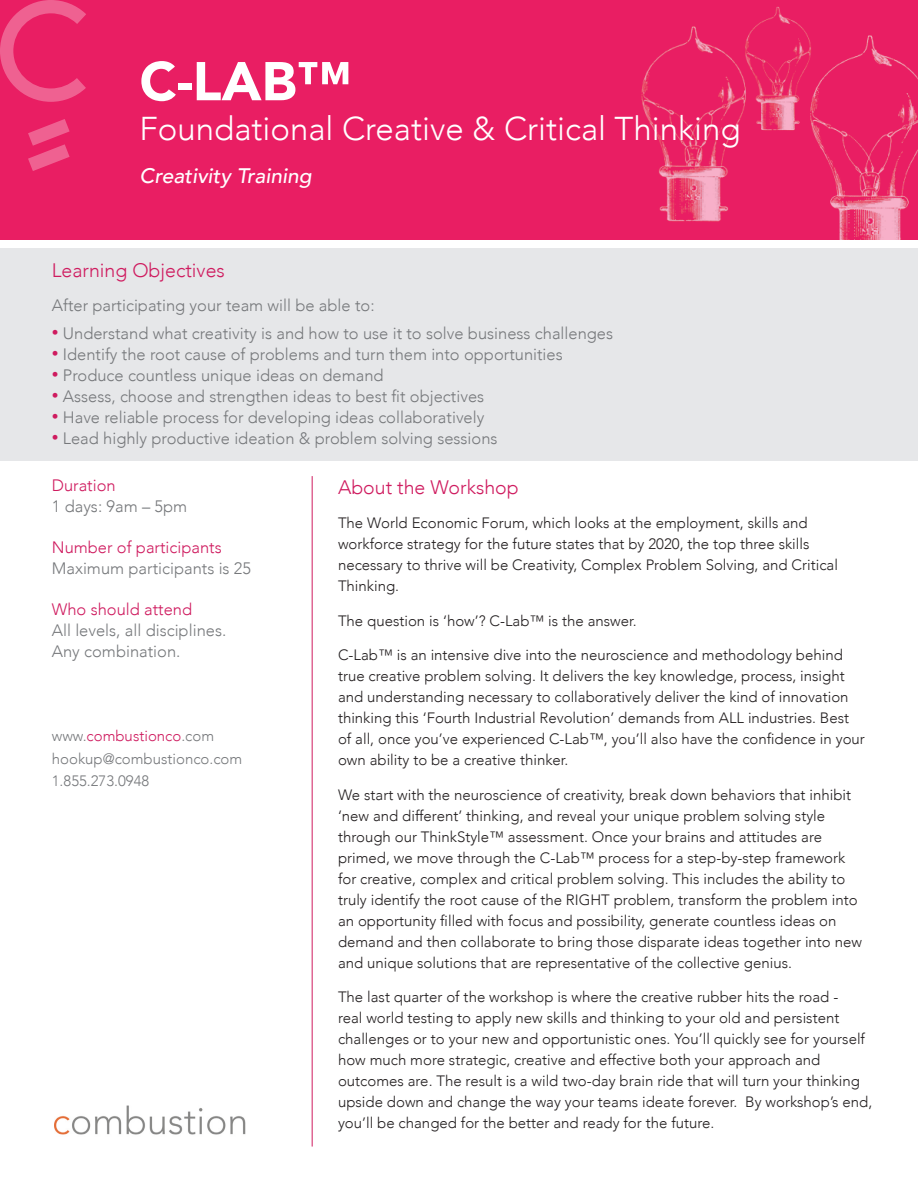
<style>
.page{position:relative;width:918px;height:1188px;background:#fff}
.page>*{position:absolute;margin:0;border:0;box-sizing:border-box;transform-origin:0 0}
.t1{font:900 54px "Avenir";color:#fff}
.t2{font:300 33px "Avenir";color:#fff}
.t3{font:italic 500 21px "Avenir";color:#fff}
.t4{font:300 19.5px "Avenir";color:#cf1b5f}
.t5{font:300 16.5px/21px "Avenir";color:#76787b}
.t6{font:300 15px/21px "Avenir";color:#231f20}
.t7{font:300 15px/22.5px "Avenir";color:#76787b}
.s1{font-size:13.5px;color:#cf1b5f}
.s2{color:#cf1b5f}
</style>
<div class="page">
<div style="left:0;top:0;width:918px;height:240px;background:#e91e63"></div>
<svg style="left:0;top:0;width:86px;height:103px;background:#ea3271"></svg>
<svg style="left:27px;top:118px;width:44px;height:53px;background:#eb3c77"></svg>
<div style="left:0;top:248px;width:918px;height:213px;background:#e6e7e9"></div>
<img style="left:54px;top:1105px;width:191px;height:30px">
<hr style="left:312px;top:476px;width:1px;height:671px;background:#cf1b5f">
<p class="t1" style="left:140px;top:35px;width:212px">C-LAB™</p>
<p class="t2" style="left:140px;top:109px;width:602px">Foundational Creative &amp; Critical Thinking</p>
<p class="t3" style="left:140px;top:163px;width:174px">Creativity Training</p>
<p class="t4" style="left:52px;top:258px;width:175px">Learning Objectives</p>
<p class="t5" style="left:52px;top:295px;width:324px">After participating your team will be able to:</p>
<p class="t5" style="left:52px;top:323px;width:563px"><span class="s1">•</span> Understand what creativity is and how to use it to solve business challenges</p>
<p class="t5" style="left:52px;top:344px;width:512px"><span class="s1">•</span> Identify the root cause of problems and turn them into opportunities</p>
<p class="t5" style="left:52px;top:365px;width:333px"><span class="s1">•</span> Produce countless unique ideas on demand</p>
<p class="t5" style="left:52px;top:386px;width:434px"><span class="s1">•</span> Assess, choose and strengthen ideas to best fit objectives</p>
<p class="t5" style="left:52px;top:407px;width:434px"><span class="s1">•</span> Have reliable process for developing ideas collaboratively</p>
<p class="t5" style="left:52px;top:428px;width:447px"><span class="s1">•</span> Lead highly productive ideation &amp; problem solving sessions</p>
<p class="t5" style="left:52px;top:474px;width:137px"><span class="s2">Duration<br></span>1 days: 9am – 5pm</p>
<p class="t5" style="left:52px;top:537px;width:201px"><span class="s2">Number of participants<br></span>Maximum participants is 25</p>
<p class="t5" style="left:52px;top:599px;width:176px"><span class="s2">Who should attend<br></span>All levels, all disciplines.<br>Any combination.</p>
<p class="t7" style="left:52px;top:725px;width:192px">www.<span class="s2">combustionco</span>.com hookup@combustionco.com<br>1.855.273.0948</p>
<p class="t4" style="left:338px;top:475px;width:182px">About the Workshop</p>
<p class="t6" style="left:338px;top:512px;width:501px">The World Economic Forum, which looks at the employment, skills and workforce strategy for the future states that by 2020, the top three skills necessary to thrive will be Creativity, Complex Problem Solving, and Critical Thinking.</p>
<p class="t6" style="left:338px;top:610px;width:300px">The question is ‘how’? C-Lab™ is the answer.</p>
<p class="t6" style="left:338px;top:644px;width:528px">C-Lab™ is an intensive dive into the neuroscience and methodology behind true creative problem solving. It delivers the key knowledge, process, insight and understanding necessary to collaboratively deliver the kind of innovation thinking this ‘Fourth Industrial Revolution’ demands from ALL industries. Best of all, once you’ve experienced C-Lab™, you’ll also have the confidence in your own ability to be a creative thinker.</p>
<p class="t6" style="left:338px;top:784px;width:525px">We start with the neuroscience of creativity, break down behaviors that inhibit ‘new and different’ thinking, and reveal your unique problem solving style through our ThinkStyle™ assessment. Once your brains and attitudes are primed, we move through the C-Lab™ process for a step-by-step framework for creative, complex and critical problem solving. This includes the ability to truly identify the root cause of the RIGHT problem, transform the problem into an opportunity filled with focus and possibility, generate countless ideas on demand and then collaborate to bring those disparate ideas together into new and unique solutions that are representative of the collective genius.</p>
<p class="t6" style="left:338px;top:986px;width:536px">The last quarter of the workshop is where the creative rubber hits the road -<br>real world testing to apply new skills and thinking to your old and persistent challenges or to your new and opportunistic ones. You’ll quickly see for yourself how much more strategic, creative and effective both your approach and outcomes are. The result is a wild two-day brain ride that will turn your thinking upside down and change the way your teams ideate forever. By workshop’s end, you’ll be changed for the better and ready for the future.</p>
</div>
